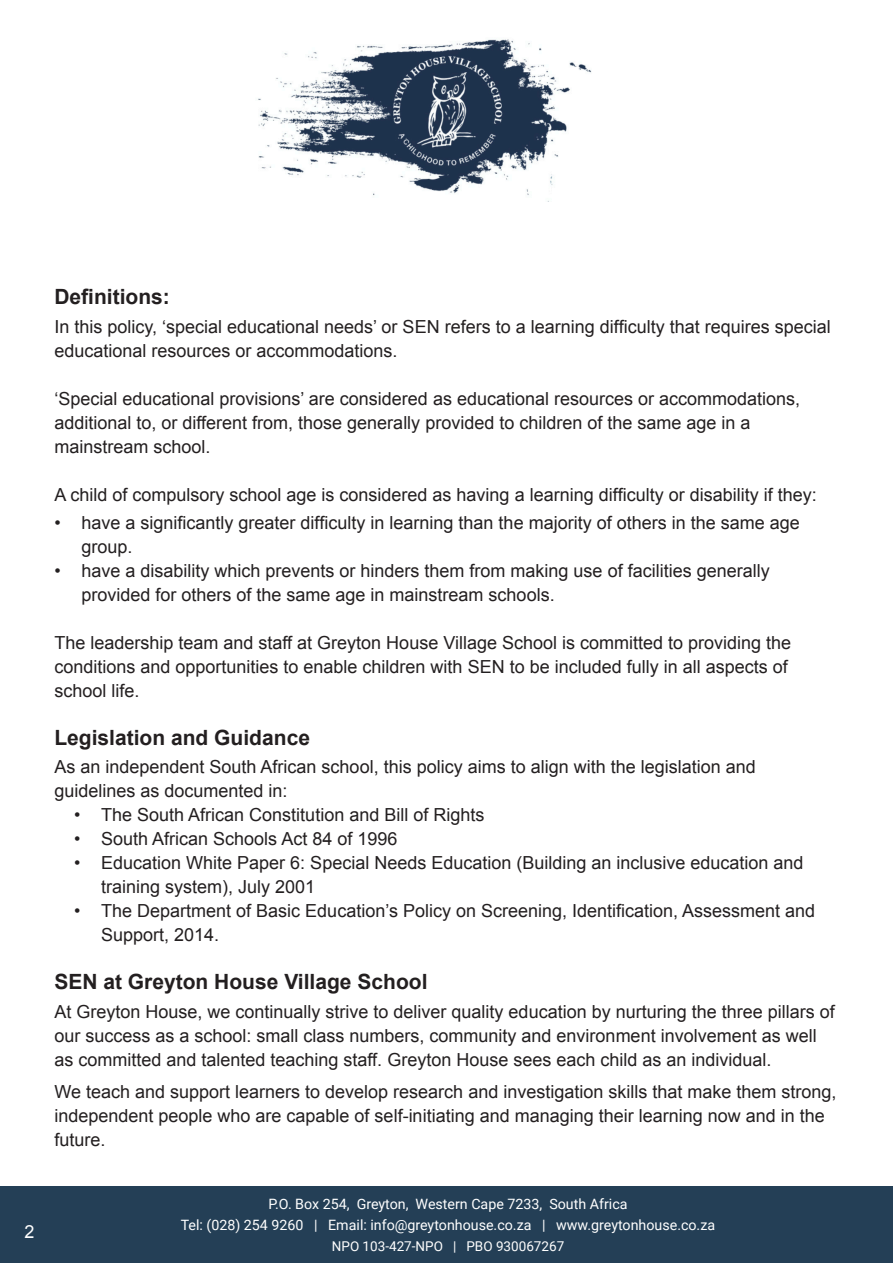
<style>
.page{position:relative;width:893px;height:1263px;background:#fff}
.page>*{position:absolute;margin:0;border:0;box-sizing:border-box;transform-origin:0 0}
.t1{font:700 21px "Arial";color:#231f20}
.t2{font:18px/24px "Arial";color:#231f20}
.t3{font:18px "Arial";color:#fff}
.t4{font:14.25px "Roboto";color:#fff}
.t5{font:13.5px "Roboto";color:#fff}
</style>
<div class="page">
<div style="left:0;top:1187px;width:893px;height:76px;background:#243f56"></div>
<img style="left:258px;top:39px;width:334px;height:157px">
<p class="t3" style="left:24px;top:1220px;width:12px">2</p>
<p class="t1" style="left:54px;top:283px;width:117px">Definitions:</p>
<p class="t2" style="left:54px;top:315px;width:778px">In this policy, ‘special educational needs’ or SEN refers to a learning difficulty that requires special educational resources or accommodations.</p>
<p class="t2" style="left:54px;top:387px;width:747px">‘Special educational provisions’ are considered as educational resources or accommodations, additional to, or different from, those generally provided to children of the same age in a mainstream school.</p>
<p class="t2" style="left:54px;top:483px;width:764px">A child of compulsory school age is considered as having a learning difficulty or disability if they:</p>
<p class="t2" style="left:81px;top:511px;width:720px;text-indent:-27px">• have a significantly greater difficulty in learning than the majority of others in the same age group.</p>
<p class="t2" style="left:81px;top:559px;width:690px;text-indent:-27px">• have a disability which prevents or hinders them from making use of facilities generally provided for others of the same age in mainstream schools.</p>
<p class="t2" style="left:54px;top:631px;width:738px">The leadership team and staff at Greyton House Village School is committed to providing the conditions and opportunities to enable children with SEN to be included fully in all aspects of school life.</p>
<p class="t1" style="left:54px;top:724px;width:257px">Legislation and Guidance</p>
<p class="t2" style="left:54px;top:755px;width:703px">As an independent South African school, this policy aims to align with the legislation and guidelines as documented in:</p>
<p class="t2" style="left:74px;top:803px;width:412px">• The South African Constitution and Bill of Rights</p>
<p class="t2" style="left:74px;top:827px;width:325px">• South African Schools Act 84 of 1996</p>
<p class="t2" style="left:101px;top:851px;width:704px;text-indent:-27px">• Education White Paper 6: Special Needs Education (Building an inclusive education and training system), July 2001</p>
<p class="t2" style="left:101px;top:899px;width:716px;text-indent:-27px">• The Department of Basic Education’s Policy on Screening, Identification, Assessment and<br>Support, 2014.</p>
<p class="t1" style="left:54px;top:968px;width:375px">SEN at Greyton House Village School</p>
<p class="t2" style="left:54px;top:999px;width:782px">At Greyton House, we continually strive to deliver quality education by nurturing the three pillars of our success as a school: small class numbers, community and environment involvement as well as committed and talented teaching staff. Greyton House sees each child as an individual.</p>
<p class="t2" style="left:54px;top:1080px;width:784px">We teach and support learners to develop research and investigation skills that make them strong, independent people who are capable of self-initiating and managing their learning now and in the future.</p>
<p class="t4" style="left:268px;top:1194px;width:361px">P.O. Box 254, Greyton, Western Cape 7233, South Africa</p>
<p class="t4" style="left:181px;top:1215px;width:536px">Tel: (028) 254 9260 | Email: info@greytonhouse.co.za | www.greytonhouse.co.za</p>
<p class="t5" style="left:332px;top:1237px;width:234px">NPO 103-427-NPO | PBO 930067267</p>
</div>
